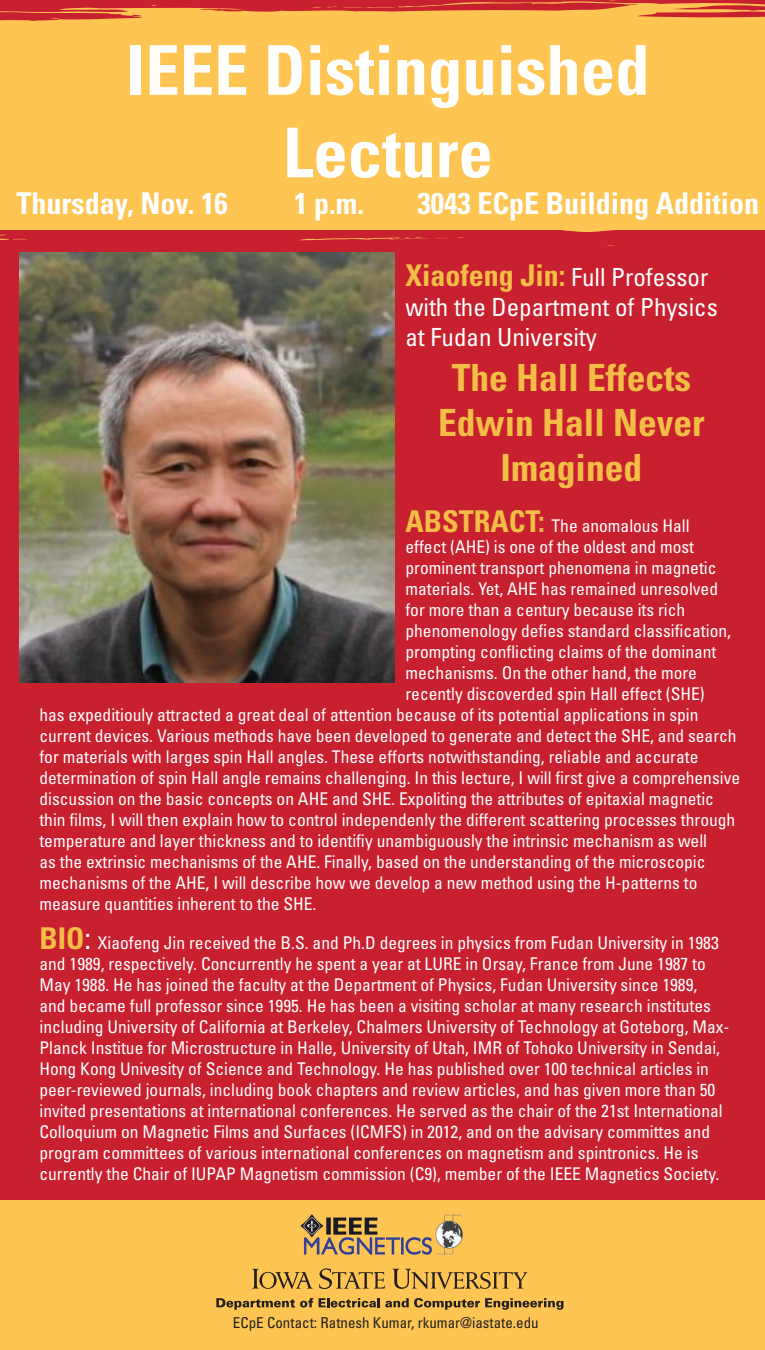
<style>
.page{position:relative;width:765px;height:1350px;background:#fff}
.page>*{position:absolute;margin:0;border:0;box-sizing:border-box;transform-origin:0 0}
.t1{font:700 condensed 68.75px/82.5px "Univers LT Std";color:#fff;text-align:center}
.t2{font:700 condensed 37.5px/45px "Univers LT Std";color:#f2be45;text-align:center}
.t3{font:700 condensed 30px "Univers LT Std";color:#fff}
.t4{font:condensed 25px/30px "Univers LT Std";color:#fff}
.t5{font:condensed 17.5px/21px "Univers LT Std";color:#fff}
.t6{font:condensed 15px "Univers LT Std";color:#231f20}
.s1{font-weight:700;font-size:30px;color:#f2be45}
.s2{font-size:30px}
</style>
<div class="page">
<div style="left:0;top:0;width:765px;height:1200px;background:#c9202f"></div>
<svg style="left:0;top:232px;width:28px;height:9px"></svg>
<div style="left:0;top:1px;width:765px;height:231px;background:#fec552"></div>
<svg style="left:311px;top:6px;width:84px;height:2px"></svg>
<svg style="left:299px;top:237px;width:149px;height:3px"></svg>
<div style="left:0;top:1200px;width:765px;height:150px;background:#fec552"></div>
<svg style="left:216px;top:1298px;width:97px;height:12px"></svg>
<svg style="left:319px;top:1298px;width:244px;height:12px;background:#b18b40"></svg>
<svg style="left:252px;top:1268px;width:275px;height:21px;background:#cc9f46"></svg>
<img style="left:20px;top:252px;width:374px;height:430px">
<img style="left:298px;top:1214px;width:169px;height:41px">
<h1 class="t1" style="left:126px;top:29px;width:525px">IEEE Distinguished<br>Lecture</h1>
<h3 class="t3" style="left:17px;top:185px;width:213px">Thursday, Nov. 16</h3>
<h3 class="t3" style="left:294px;top:185px;width:71px">1 p.m.</h3>
<h3 class="t3" style="left:418px;top:185px;width:343px">3043 ECpE Building Addition</h3>
<h3 class="t4" style="left:405px;top:262px;width:314px"><span class="s1">Xiaofeng Jin:</span> Full Professor with the Department of Physics at Fudan University</h3>
<h2 class="t2" style="left:438px;top:355px;width:268px">The Hall Effects<br>Edwin Hall Never<br>Imagined</h2>
<p class="t5" style="left:405px;top:515px;width:286px"><span class="s1">ABSTRACT:</span> The anomalous Hall</p>
<p class="t5" style="left:405px;top:536px;width:290px">effect (AHE) is one of the oldest and most</p>
<p class="t5" style="left:405px;top:557px;width:313px">prominent transport phenomena in magnetic</p>
<p class="t5" style="left:405px;top:578px;width:314px">materials. Yet, AHE has remained unresolved</p>
<p class="t5" style="left:405px;top:599px;width:281px">for more than a century because its rich</p>
<p class="t5" style="left:405px;top:620px;width:327px">phenomenology defies standard classification,</p>
<p class="t5" style="left:405px;top:641px;width:313px">prompting conflicting claims of the dominant</p>
<p class="t5" style="left:405px;top:662px;width:293px">mechanisms. On the other hand, the more</p>
<p class="t5" style="left:405px;top:683px;width:301px">recently discoverded spin Hall effect (SHE)</p>
<p class="t5" style="left:39px;top:704px;width:661px">has expeditiouly attracted a great deal of attention because of its potential applications in spin</p>
<p class="t5" style="left:39px;top:725px;width:699px">current devices. Various methods have been developed to generate and detect the SHE, and search</p>
<p class="t5" style="left:39px;top:746px;width:660px">for materials with larges spin Hall angles. These efforts notwithstanding, reliable and accurate</p>
<p class="t5" style="left:39px;top:767px;width:702px">determination of spin Hall angle remains challenging. In this lecture, I will first give a comprehensive</p>
<p class="t5" style="left:39px;top:788px;width:676px">discussion on the basic concepts on AHE and SHE. Expoliting the attributes of epitaxial magnetic</p>
<p class="t5" style="left:39px;top:809px;width:697px">thin films, I will then explain how to control independenly the different scattering processes through</p>
<p class="t5" style="left:39px;top:830px;width:669px">temperature and layer thickness and to identifiy unambiguously the intrinsic mechanism as well</p>
<p class="t5" style="left:39px;top:851px;width:668px">as the extrinsic mechanisms of the AHE. Finally, based on the understanding of the microscopic</p>
<p class="t5" style="left:39px;top:872px;width:660px">mechanisms of the AHE, I will describe how we develop a new method using the H-patterns to</p>
<p class="t5" style="left:39px;top:893px;width:279px">measure quantities inherent to the SHE.</p>
<p class="t5" style="left:39px;top:932px;width:691px"><span class="s1">BIO</span><span class="s2">:</span> Xiaofeng Jin received the B.S. and Ph.D degrees in physics from Fudan University in 1983 and 1989, respectively. Concurrently he spent a year at LURE in Orsay, France from June 1987 to May 1988. He has joined the faculty at the Department of Physics, Fudan University since 1989,<br>and became full professor since 1995. He has been a visiting scholar at many research institutes including University of California at Berkeley, Chalmers University of Technology at Goteborg, Max-Planck Institue for Microstructure in Halle, University of Utah, IMR of Tohoko University in Sendai, Hong Kong Univesity of Science and Technology. He has published over 100 technical articles in peer-reviewed journals, including book chapters and review articles, and has given more than 50 invited presentations at international conferences. He served as the chair of the 21st International Colloquium on Magnetic Films and Surfaces (ICMFS) in 2012, and on the advisary committes and program committees of various international conferences on magnetism and spintronics. He is currently the Chair of IUPAP Magnetism commission (C9), member of the IEEE Magnetics Society.</p>
<p class="t6" style="left:233px;top:1313px;width:307px">ECpE Contact: Ratnesh Kumar, rkumar@iastate.edu</p>
</div>
